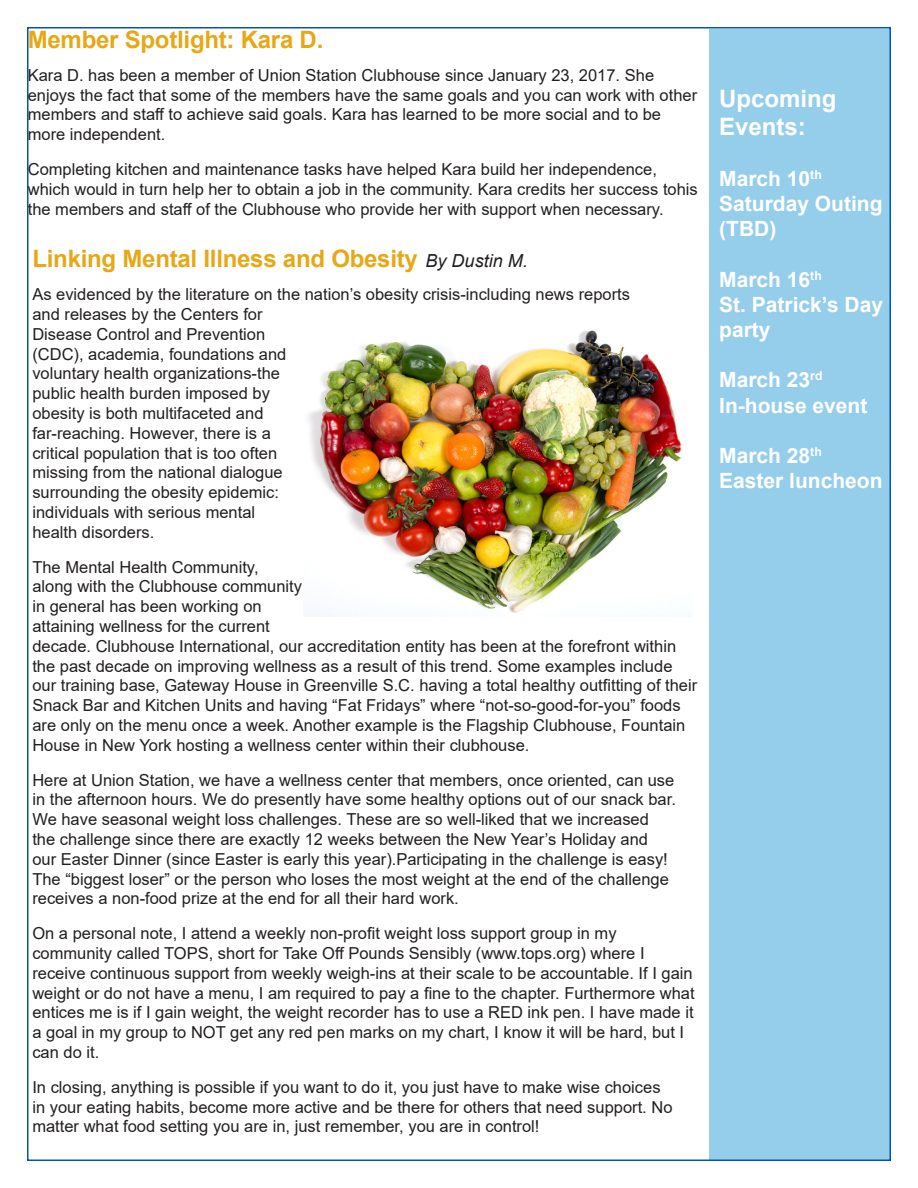
<style>
.page{position:relative;width:918px;height:1188px;background:#fff}
.page>*{position:absolute;margin:0;border:0;box-sizing:border-box;transform-origin:0 0}
.t1{font:700 24px "Arial";letter-spacing:-.01em;color:#e7a817}
.t2{font:700 24px/28.8px "Arial";color:#fff}
.t3{font:700 21px/25.2px "Arial";color:#fff}
.t4{font:16.5px/19.8px "Arial";color:#231f20}
.s1{font-weight:400;font-style:italic;font-size:18px;color:#231f20}
</style>
<div class="page">
<div style="left:710px;top:29px;width:180px;height:1132px;background:#95ceeb"></div>
<img style="left:303px;top:330px;width:379px;height:287px">
<h1 class="t1" style="left:28px;top:22px;width:297px">Member Spotlight: Kara D.</h1>
<p class="t4" style="left:28px;top:65px;width:671px">Kara D. has been a member of Union Station Clubhouse since January 23, 2017. She enjoys the fact that some of the members have the same goals and you can work with other members and staff to achieve said goals. Kara has learned to be more social and to be more independent.</p>
<p class="t4" style="left:28px;top:159px;width:672px">Completing kitchen and maintenance tasks have helped Kara build her independence, which would in turn help her to obtain a job in the community. Kara credits her success tohis the members and staff of the Clubhouse who provide her with support when necessary.</p>
<h1 class="t1" style="left:32px;top:242px;width:497px">Linking Mental Illness and Obesity <span class="s1">By Dustin M.</span></h1>
<p class="t4" style="left:32px;top:284px;width:599px">As evidenced by the literature on the nation’s obesity crisis-including news reports and releases by the Centers for<br>Disease Control and Prevention<br>(CDC), academia, foundations and<br>voluntary health organizations-the<br>public health burden imposed by<br>obesity is both multifaceted and<br>far-reaching. However, there is a<br>critical population that is too often<br>missing from the national dialogue<br>surrounding the obesity epidemic:<br>individuals with serious mental<br>health disorders.</p>
<p class="t4" style="left:32px;top:557px;width:666px">The Mental Health Community,<br>along with the Clubhouse community<br>in general has been working on<br>attaining wellness for the current<br>decade. Clubhouse International, our accreditation entity has been at the forefront within the past decade on improving wellness as a result of this trend. Some examples include our training base, Gateway House in Greenville S.C. having a total healthy outfitting of their Snack Bar and Kitchen Units and having “Fat Fridays” where “not-so-good-for-you” foods are only on the menu once a week. Another example is the Flagship Clubhouse, Fountain House in New York hosting a wellness center within their clubhouse.</p>
<p class="t4" style="left:32px;top:770px;width:645px">Here at Union Station, we have a wellness center that members, once oriented, can use in the afternoon hours. We do presently have some healthy options out of our snack bar.<br>We have seasonal weight loss challenges. These are so well-liked that we increased the challenge since there are exactly 12 weeks between the New Year’s Holiday and our Easter Dinner (since Easter is early this year).Participating in the challenge is easy!<br>The “biggest loser” or the person who loses the most weight at the end of the challenge receives a non-food prize at the end for all their hard work.</p>
<p class="t4" style="left:32px;top:923px;width:664px">On a personal note, I attend a weekly non-profit weight loss support group in my community called TOPS, short for Take Off Pounds Sensibly (www.tops.org) where I receive continuous support from weekly weigh-ins at their scale to be accountable. If I gain weight or do not have a menu, I am required to pay a fine to the chapter. Furthermore what entices me is if I gain weight, the weight recorder has to use a RED ink pen. I have made it a goal in my group to NOT get any red pen marks on my chart, I know it will be hard, but I can do it.</p>
<p class="t4" style="left:32px;top:1077px;width:642px">In closing, anything is possible if you want to do it, you just have to make wise choices in your eating habits, become more active and be there for others that need support. No matter what food setting you are in, just remember, you are in control!</p>
<h1 class="t2" style="left:719px;top:84px;width:119px">Upcoming<br>Events:</h1>
<p class="t3" style="left:719px;top:166px;width:165px">March 10<sup>th<br></sup>Saturday Outing (TBD)</p>
<p class="t3" style="left:719px;top:267px;width:165px">March 16<sup>th<br></sup>St. Patrick’s Day party</p>
<p class="t3" style="left:719px;top:368px;width:150px">March 23<sup>rd<br></sup>In-house event</p>
<p class="t3" style="left:719px;top:443px;width:165px">March 28<sup>th<br></sup>Easter luncheon</p>
</div>
